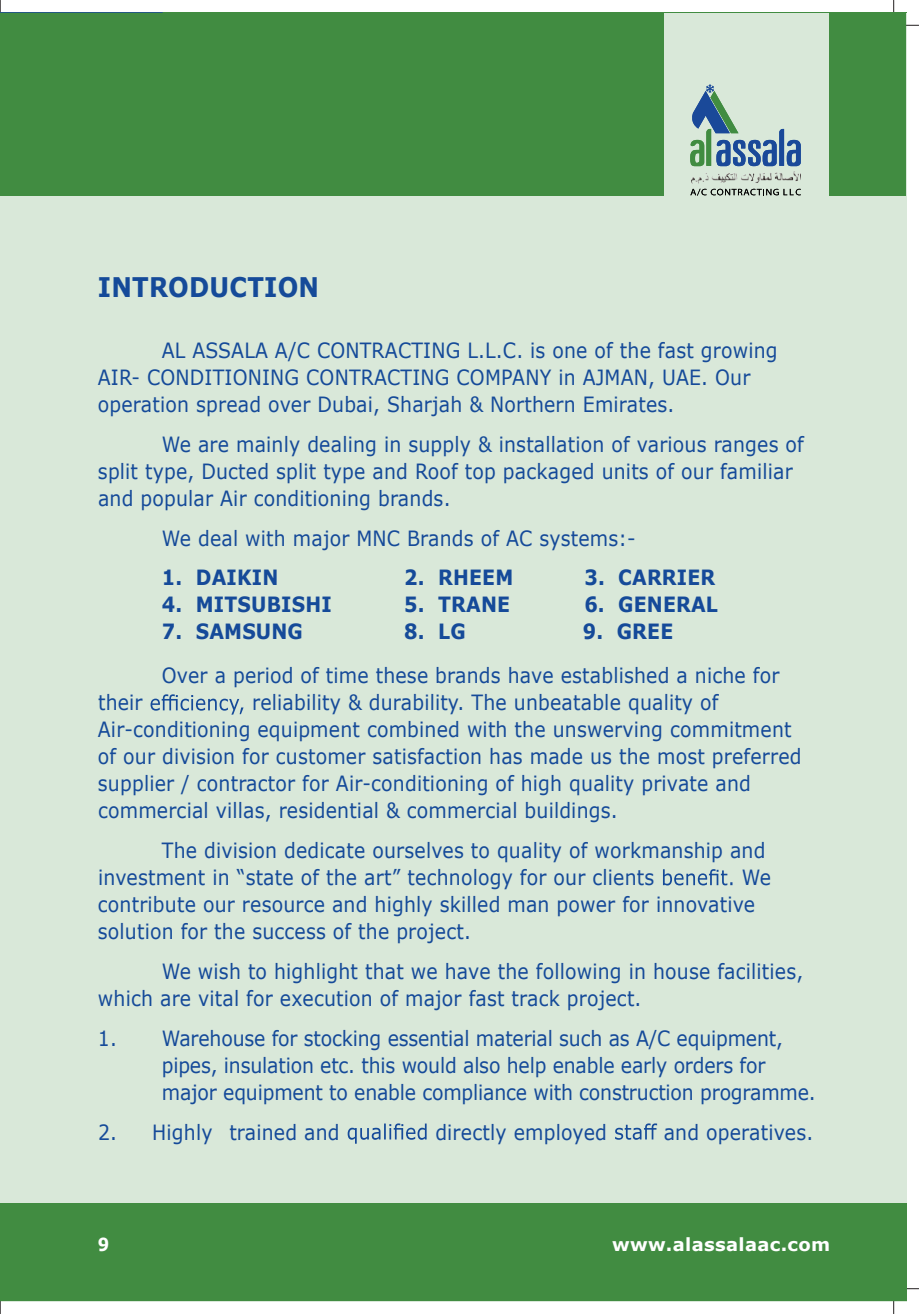
<style>
.page{position:relative;width:919px;height:1314px;background:#fff}
.page>*{position:absolute;margin:0;border:0;box-sizing:border-box;transform-origin:0 0}
.t1{font:700 27px "Verdana";letter-spacing:.01em;color:#154a99;scale:.9 1}
.t2{font:21px/27px "Verdana";letter-spacing:.01em;color:#154a99;scale:.9 1}
.t3{font:21px/27px "Verdana";letter-spacing:-.01em;color:#154a99;scale:.9 1}
.t4{font:700 21px "Verdana";letter-spacing:.01em;color:#154a99;scale:.9 1}
.t5{font:700 18px "Verdana";letter-spacing:.02em;color:#fff}
.t6{font:700 18px "Verdana";letter-spacing:.02em;color:#fff;scale:.9 1}
</style>
<div class="page">
<svg style="left:0;top:0;width:1px;height:13px"></svg>
<svg style="left:893px;top:1288px;width:25px;height:26px"></svg>
<svg style="left:893px;top:0;width:25px;height:26px"></svg>
<div style="left:0;top:13px;width:906px;height:1288px;background:#d9e8d9"></div>
<div style="left:0;top:1203px;width:906px;height:98px;background:#418c41"></div>
<svg style="left:0;top:1301px;width:1px;height:13px"></svg>
<img style="left:691px;top:172px;width:108px;height:12px">
<div style="left:0;top:13px;width:663px;height:183px;background:#418c41"></div>
<div style="left:829px;top:13px;width:77px;height:183px;background:#418c41"></div>
<svg style="left:690px;top:84px;width:110px;height:82px"></svg>
<svg style="left:690px;top:189px;width:110px;height:7px"></svg>
<svg style="left:150px;top:694px;width:93px;height:21px"></svg>
<svg style="left:663px;top:869px;width:69px;height:16px"></svg>
<svg style="left:347px;top:1123px;width:79px;height:21px"></svg>
<svg style="left:615px;top:1123px;width:42px;height:17px"></svg>
<p class="t1" style="left:98px;top:268px;width:247px">INTRODUCTION</p>
<p class="t2" style="left:98px;top:337px;width:756px;text-indent:64px">AL ASSALA A/C CONTRACTING L.L.C. is one of the fast growing<br>AIR- CONDITIONING CONTRACTING COMPANY in AJMAN, UAE. Our operation spread over Dubai, Sharjah &amp; Northern Emirates.</p>
<p class="t2" style="left:98px;top:430px;width:785px;text-indent:64px">We are mainly dealing in supply &amp; installation of various ranges of split type, Ducted split type and Roof top packaged units of our familiar and popular Air conditioning brands.</p>
<p class="t2" style="left:162px;top:524px;width:528px">We deal with major MNC Brands of AC systems:-</p>
<p class="t4" style="left:162px;top:563px;width:131px">1. DAIKIN</p>
<p class="t4" style="left:404px;top:563px;width:123px">2. RHEEM</p>
<p class="t4" style="left:584px;top:563px;width:147px">3. CARRIER</p>
<p class="t4" style="left:162px;top:590px;width:190px">4. MITSUBISHI</p>
<p class="t4" style="left:404px;top:590px;width:119px">5. TRANE</p>
<p class="t4" style="left:584px;top:590px;width:150px">6. GENERAL</p>
<p class="t4" style="left:162px;top:617px;width:158px">7. SAMSUNG</p>
<p class="t4" style="left:404px;top:617px;width:70px">8. LG</p>
<p class="t4" style="left:582px;top:617px;width:102px">9. GREE</p>
<p class="t2" style="left:162px;top:662px;width:687px">Over a period of time these brands have established a niche for</p>
<p class="t2" style="left:98px;top:689px;width:51px">their</p>
<p class="t2" style="left:98px;top:689px;width:783px;text-indent:154px">reliability &amp; durability. The unbeatable quality of Air-conditioning equipment combined with the unswerving commitment of our division for customer satisfaction has made us the most preferred supplier / contractor for Air-conditioning of high quality private and commercial villas, residential &amp; commercial buildings.</p>
<p class="t2" style="left:98px;top:837px;width:743px;text-indent:64px">The division dedicate ourselves to quality of workmanship and investment in “state of the art” technology for our clients</p>
<p class="t2" style="left:98px;top:864px;width:749px;text-indent:644px">We contribute our resource and highly skilled man power for innovative solution for the success of the project.</p>
<p class="t2" style="left:98px;top:958px;width:785px;text-indent:64px">We wish to highlight that we have the following in house facilities, which are vital for execution of major fast track project.</p>
<p class="t3" style="left:162px;top:1024px;width:728px;text-indent:-64px">1. Warehouse for stocking essential material such as A/C equipment, pipes, insulation etc. this would also help enable early orders for major equipment to enable compliance with construction programme.</p>
<p class="t2" style="left:98px;top:1118px;width:270px">2. Highly trained and</p>
<p class="t2" style="left:435px;top:1118px;width:192px">directly employed</p>
<p class="t2" style="left:663px;top:1118px;width:168px">and operatives.</p>
<p class="t6" style="left:98px;top:1232px;width:14px">9</p>
<p class="t5" style="left:612px;top:1232px;width:220px">www.alassalaac.com</p>
</div>
